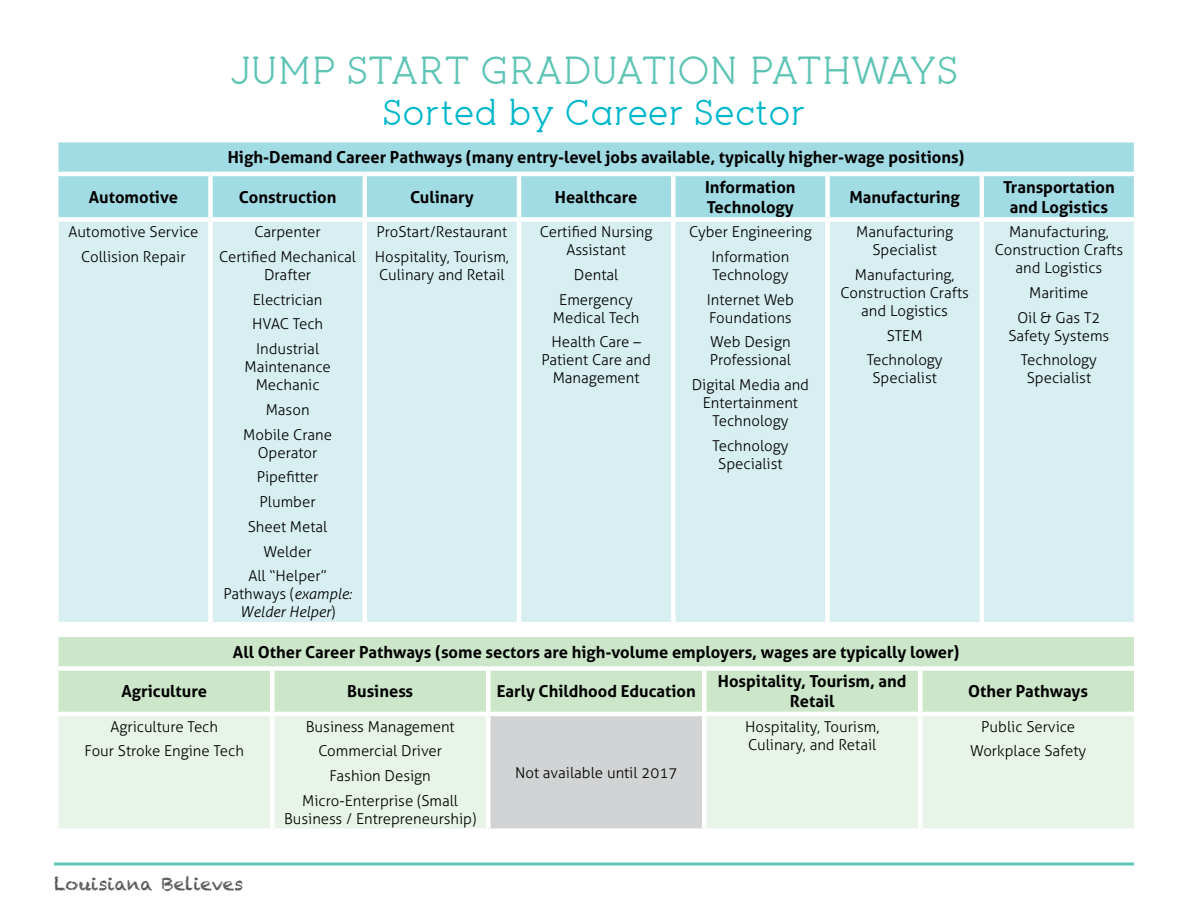
<style>
.page{position:relative;width:1188px;height:918px;background:#fff}
.page>*{position:absolute;margin:0;border:0;box-sizing:border-box;transform-origin:0 0}
.t1{font:37.5px "pironv 2";letter-spacing:-.01em;color:#5ec4b4}
.t2{font:34.5px "pironv 2";color:#00b7cc}
.t3{font:18px "Chalkduster";color:#58595b}
.t4{font:700 16.5px/19.8px "Aller";color:#000;text-align:center}
.t5{font:300 15px/24.8px "Aller";color:#000;text-align:center}
.t6{font:italic 300 15px/18px "Aller";color:#000;text-align:center}
.s1{font-style:normal}
</style>
<div class="page">
<svg style="left:54px;top:862px;width:1080px;height:4px;background:#86d2c6"></svg>
<div style="left:58px;top:142px;width:1076px;height:75px;background:#a1dbe3"></div>
<div style="left:58px;top:222px;width:1076px;height:400px;background:#d8eff2"></div>
<hr style="left:54px;top:172px;width:157px;height:4px;background:#fff">
<hr style="left:211px;top:172px;width:154px;height:4px;background:#fff">
<div style="left:208px;top:176px;width:5px;height:41px;background:#fff"></div>
<hr style="left:365px;top:172px;width:154px;height:4px;background:#fff">
<hr style="left:363px;top:176px;width:4px;height:41px;background:#fff">
<hr style="left:519px;top:172px;width:154px;height:4px;background:#fff">
<hr style="left:517px;top:176px;width:4px;height:41px;background:#fff">
<hr style="left:673px;top:172px;width:155px;height:4px;background:#fff">
<div style="left:671px;top:176px;width:5px;height:41px;background:#fff"></div>
<hr style="left:828px;top:172px;width:154px;height:4px;background:#fff">
<div style="left:825px;top:176px;width:5px;height:41px;background:#fff"></div>
<hr style="left:982px;top:172px;width:156px;height:4px;background:#fff">
<hr style="left:980px;top:176px;width:4px;height:41px;background:#fff">
<div style="left:208px;top:222px;width:5px;height:400px;background:#fff"></div>
<hr style="left:363px;top:222px;width:4px;height:400px;background:#fff">
<hr style="left:517px;top:222px;width:4px;height:400px;background:#fff">
<div style="left:671px;top:222px;width:5px;height:400px;background:#fff"></div>
<div style="left:825px;top:222px;width:5px;height:400px;background:#fff"></div>
<hr style="left:980px;top:222px;width:4px;height:400px;background:#fff">
<div style="left:59px;top:637px;width:1075px;height:75px;background:#cbe6c9"></div>
<div style="left:59px;top:716px;width:1075px;height:112px;background:#e8f4e7"></div>
<div style="left:488px;top:714px;width:216px;height:117px;background:#d1d3d4"></div>
<div style="left:54px;top:666px;width:218px;height:5px;background:#fff"></div>
<div style="left:272px;top:666px;width:216px;height:5px;background:#fff"></div>
<div style="left:270px;top:671px;width:5px;height:41px;background:#fff"></div>
<div style="left:488px;top:666px;width:216px;height:5px;background:#fff"></div>
<div style="left:486px;top:671px;width:5px;height:41px;background:#fff"></div>
<div style="left:704px;top:666px;width:216px;height:5px;background:#fff"></div>
<div style="left:702px;top:671px;width:5px;height:41px;background:#fff"></div>
<div style="left:920px;top:666px;width:219px;height:5px;background:#fff"></div>
<div style="left:918px;top:671px;width:5px;height:41px;background:#fff"></div>
<hr style="left:488px;top:712px;width:216px;height:4px;background:#fff">
<div style="left:270px;top:716px;width:5px;height:112px;background:#fff"></div>
<div style="left:486px;top:716px;width:5px;height:112px;background:#fff"></div>
<div style="left:702px;top:716px;width:5px;height:112px;background:#fff"></div>
<div style="left:918px;top:716px;width:5px;height:112px;background:#fff"></div>
<div style="left:488px;top:828px;width:216px;height:5px;background:#fff"></div>
<h1 class="t1" style="left:229px;top:48px;width:731px">JUMP START GRADUATION PATHWAYS</h1>
<h2 class="t2" style="left:382px;top:92px;width:425px">Sorted by Career Sector</h2>
<p class="t4" style="left:228px;top:147px;width:738px">High-Demand Career Pathways (many entry-level jobs available, typically higher-wage positions)</p>
<p class="t4" style="left:89px;top:187px;width:91px">Automotive</p>
<p class="t4" style="left:239px;top:187px;width:99px">Construction</p>
<p class="t4" style="left:410px;top:187px;width:65px">Culinary</p>
<p class="t4" style="left:555px;top:187px;width:84px">Healthcare</p>
<p class="t4" style="left:705px;top:177px;width:92px;text-align:left">Information<br>Technology</p>
<p class="t4" style="left:849px;top:187px;width:112px">Manufacturing</p>
<p class="t4" style="left:1003px;top:177px;width:113px">Transportation and Logistics</p>
<p class="t5" style="left:68px;top:220px;width:132px">Automotive Service<br>Collision Repair</p>
<p class="t5" style="left:219px;top:220px;width:138px">Carpenter<br>Certified Mechanical</p>
<p class="t5" style="left:252px;top:262px;width:73px">Drafter<br>Electrician<br>HVAC Tech<br>Industrial</p>
<p class="t5" style="left:245px;top:358px;width:88px;line-height:18px">Maintenance<br>Mechanic</p>
<p class="t5" style="left:243px;top:397px;width:90px">Mason<br>Mobile Crane</p>
<p class="t5" style="left:248px;top:440px;width:81px">Operator<br>Pipefitter<br>Plumber<br>Sheet Metal<br>Welder<br>All “Helper”</p>
<p class="t6" style="left:223px;top:585px;width:130px"><span class="s1">Pathways (</span>example:<br>Welder Helper<span class="s1">)</span></p>
<p class="t5" style="left:540px;top:223px;width:114px;line-height:18px">Certified Nursing<br>Assistant</p>
<p class="t5" style="left:559px;top:262px;width:75px">Dental<br>Emergency</p>
<p class="t5" style="left:551px;top:305px;width:91px;text-align:left">Medical Tech<br>Health Care –</p>
<p class="t5" style="left:541px;top:351px;width:111px;line-height:18px">Patient Care and<br>Management</p>
<p class="t5" style="left:856px;top:223px;width:98px;line-height:18px">Manufacturing<br>Specialist</p>
<p class="t5" style="left:840px;top:266px;width:130px;line-height:18px">Manufacturing,<br>Construction Crafts and Logistics</p>
<p class="t5" style="left:867px;top:323px;width:78px">STEM<br>Technology</p>
<p class="t5" style="left:873px;top:366px;width:66px">Specialist</p>
<p class="t5" style="left:995px;top:223px;width:130px;line-height:18px">Manufacturing,<br>Construction Crafts and Logistics</p>
<p class="t5" style="left:1017px;top:280px;width:85px">Maritime<br>Oil &amp; Gas T2</p>
<p class="t5" style="left:1008px;top:323px;width:102px">Safety Systems<br>Technology</p>
<p class="t5" style="left:1027px;top:366px;width:66px">Specialist</p>
<p class="t5" style="left:689px;top:220px;width:124px">Cyber Engineering<br>Information</p>
<p class="t5" style="left:707px;top:262px;width:89px">Technology<br>Internet Web</p>
<p class="t5" style="left:709px;top:305px;width:84px;text-align:left">Foundations<br>Web Design</p>
<p class="t5" style="left:692px;top:348px;width:119px">Professional<br>Digital Media and</p>
<p class="t5" style="left:703px;top:394px;width:97px;line-height:18px">Entertainment<br>Technology</p>
<p class="t5" style="left:712px;top:437px;width:78px;line-height:18px">Technology<br>Specialist</p>
<p class="t5" style="left:375px;top:220px;width:136px;text-align:left">ProStart/Restaurant<br>Hospitality, Tourism,</p>
<p class="t5" style="left:379px;top:262px;width:127px">Culinary and Retail</p>
<p class="t4" style="left:233px;top:642px;width:728px">All Other Career Pathways (some sectors are high-volume employers, wages are typically lower)</p>
<p class="t4" style="left:121px;top:681px;width:87px">Agriculture</p>
<p class="t4" style="left:347px;top:681px;width:67px">Business</p>
<p class="t4" style="left:497px;top:681px;width:201px">Early Childhood Education</p>
<p class="t4" style="left:718px;top:672px;width:190px">Hospitality, Tourism, and<br>Retail</p>
<p class="t4" style="left:968px;top:681px;width:121px">Other Pathways</p>
<p class="t5" style="left:85px;top:714px;width:161px">Agriculture Tech<br>Four Stroke Engine Tech</p>
<p class="t5" style="left:302px;top:714px;width:157px">Business Management<br>Commercial Driver<br>Fashion Design<br>Micro-Enterprise (Small</p>
<p class="t5" style="left:284px;top:806px;width:194px">Business / Entrepreneurship)</p>
<p class="t5" style="left:745px;top:717px;width:136px;line-height:18px;text-align:left">Hospitality, Tourism,<br>Culinary, and Retail</p>
<p class="t5" style="left:970px;top:714px;width:118px">Public Service<br>Workplace Safety</p>
<p class="t5" style="left:515px;top:760px;width:164px">Not available until 2017</p>
<p class="t3" style="left:54px;top:873px;width:191px">Louisiana Believes</p>
</div>
